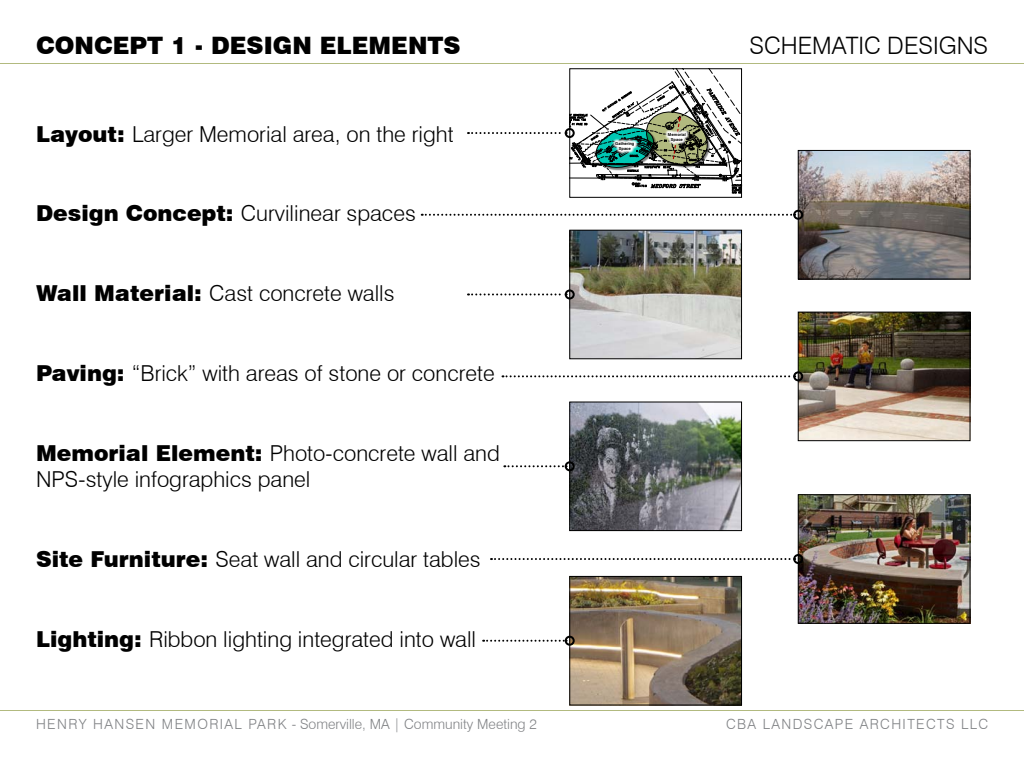
<style>
.page{position:relative;width:1024px;height:768px;background:#fff}
.page>*{position:absolute;margin:0;border:0;box-sizing:border-box;transform-origin:0 0}
.t1{font:900 24px "Swiss 721 BT";color:#000}
.t2{font:300 24px "Swiss 721 BT";color:#000}
.t3{font:300 22px/26.4px "Swiss 721 BT";color:#000}
.t4{font:300 14px "Swiss 721 BT";color:#808285}
.t5{font:300 14px "Swiss 721 BT";letter-spacing:.1em;color:#808285}
.t6{font:700 4.1px/4.9px "Swiss 721 BT";color:#000;text-align:center}
.s1{font-weight:900}
</style>
<div class="page">
<hr style="left:0;top:63px;width:1024px;height:1px;background:#b2ba7f">
<hr style="left:0;top:710px;width:1024px;height:1px;background:#b2ba7f">
<img style="left:571px;top:578px;width:169px;height:126px">
<div style="left:569px;top:576px;width:173px;height:130px;border:1px solid #000"></div>
<div style="left:569px;top:68px;width:173px;height:130px;border:1px solid #000"></div>
<img style="left:571px;top:232px;width:169px;height:125px">
<div style="left:569px;top:230px;width:173px;height:129px;border:1px solid #000"></div>
<img style="left:571px;top:404px;width:169px;height:125px">
<div style="left:569px;top:402px;width:173px;height:129px;border:1px solid #000"></div>
<img style="left:800px;top:152px;width:169px;height:126px">
<div style="left:798px;top:150px;width:173px;height:130px;border:1px solid #000"></div>
<img style="left:800px;top:314px;width:169px;height:125px">
<div style="left:798px;top:312px;width:173px;height:129px;border:1px solid #000"></div>
<img style="left:800px;top:496px;width:169px;height:126px">
<div style="left:798px;top:494px;width:173px;height:130px;border:1px solid #000"></div>
<svg style="left:468px;top:69px;width:275px;height:125px"></svg>
<div style="left:565px;top:128px;width:10px;height:10px;border:2px solid #000;border-radius:50%"></div>
<svg style="left:468px;top:293px;width:97px;height:2px"></svg>
<div style="left:565px;top:289px;width:10px;height:10px;border:2px solid #000;border-radius:50%"></div>
<svg style="left:504px;top:465px;width:61px;height:2px"></svg>
<div style="left:565px;top:461px;width:10px;height:10px;border:2px solid #000;border-radius:50%"></div>
<svg style="left:483px;top:640px;width:82px;height:2px"></svg>
<div style="left:565px;top:636px;width:10px;height:10px;border:2px solid #000;border-radius:50%"></div>
<svg style="left:422px;top:214px;width:371px;height:2px"></svg>
<div style="left:793px;top:210px;width:10px;height:10px;border:2px solid #000;border-radius:50%"></div>
<svg style="left:502px;top:375px;width:289px;height:2px"></svg>
<div style="left:793px;top:371px;width:10px;height:10px;border:2px solid #000;border-radius:50%"></div>
<svg style="left:491px;top:558px;width:300px;height:2px"></svg>
<div style="left:793px;top:554px;width:10px;height:10px;border:2px solid #000;border-radius:50%"></div>
<p class="t1" style="left:36px;top:31px;width:426px">CONCEPT 1 - DESIGN ELEMENTS</p>
<p class="t2" style="left:750px;top:31px;width:240px">SCHEMATIC DESIGNS</p>
<p class="t3" style="left:36px;top:120px;width:419px"><span class="s1">Layout:</span> Larger Memorial area, on the right</p>
<p class="t3" style="left:36px;top:200px;width:381px"><span class="s1">Design Concept:</span> Curvilinear spaces</p>
<p class="t3" style="left:36px;top:280px;width:360px"><span class="s1">Wall Material:</span> Cast concrete walls</p>
<p class="t3" style="left:36px;top:360px;width:460px"><span class="s1">Paving:</span> “Brick” with areas of stone or concrete</p>
<p class="t3" style="left:36px;top:440px;width:465px"><span class="s1">Memorial Element:</span> Photo-concrete wall and<br>NPS-style infographics panel</p>
<p class="t3" style="left:36px;top:546px;width:446px"><span class="s1">Site Furniture:</span> Seat wall and circular tables</p>
<p class="t3" style="left:36px;top:626px;width:442px"><span class="s1">Lighting:</span> Ribbon lighting integrated into wall</p>
<p class="t6" style="left:615px;top:142px;width:21px">Gathering<br>Space</p>
<p class="t6" style="left:668px;top:132px;width:19px">Memorial<br>Space</p>
<p class="t4" style="left:36px;top:716px;width:502px">HENRY HANSEN MEMORIAL PARK - Somerville, MA | Community Meeting 2</p>
<p class="t5" style="left:726px;top:716px;width:264px">CBA LANDSCAPE ARCHITECTS LLC</p>
</div>
